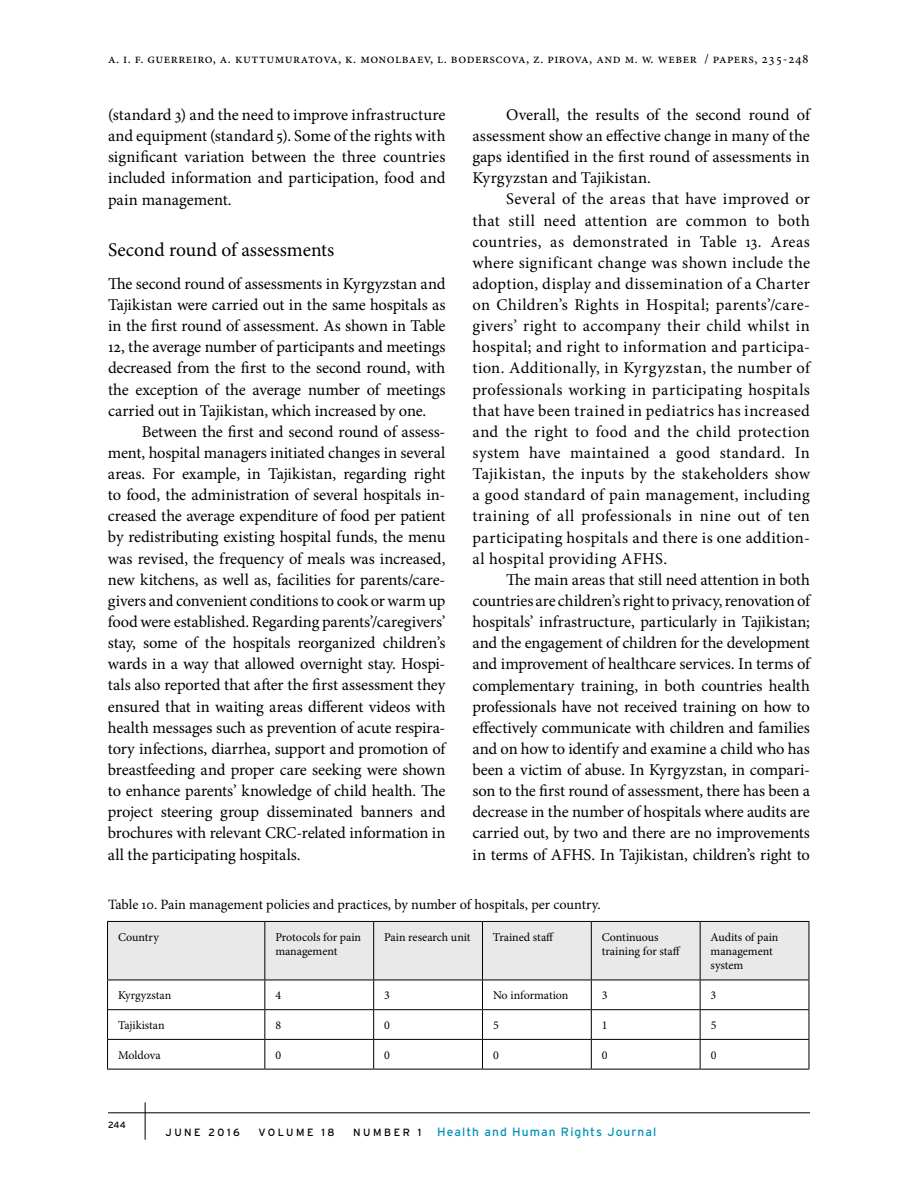
<style>
.page{position:relative;width:918px;height:1188px;background:#fff}
.page>*{position:absolute;margin:0;border:0;box-sizing:border-box;transform-origin:0 0}
.t1{font:19.5px "Minion Pro";color:#000}
.t2{font:16.5px/21.1px "Minion Pro";letter-spacing:-.005em;color:#000;text-align:justify}
.t3{font:14.25px "Minion Pro";letter-spacing:-.01em;color:#000}
.t4{font:13.5px "Minion Pro";letter-spacing:.035em;color:#000}
.t5{font:12px/14.4px "Minion Pro";letter-spacing:-.015em;color:#000}
.t6{font:12px "Interstate";letter-spacing:.09em;color:#0090ba}
.t7{font:10.5px "Interstate";letter-spacing:.24em;color:#000}
.t8{font:9px "Interstate";color:#000}
.s1{font-size:10.5px;color:#000}
</style>
<div class="page">
<hr style="left:108px;top:1113px;width:702px;height:1px;background:#000">
<hr style="left:145px;top:1102px;width:1px;height:38px;background:#000">
<svg style="left:107px;top:921px;width:703px;height:148px"></svg>
<hr style="left:107px;top:1069px;width:158px;height:1px;background:#000">
<hr style="left:265px;top:1069px;width:109px;height:1px;background:#000">
<hr style="left:374px;top:1069px;width:108px;height:1px;background:#000">
<hr style="left:482px;top:1069px;width:109px;height:1px;background:#000">
<hr style="left:591px;top:1069px;width:109px;height:1px;background:#000">
<hr style="left:700px;top:1069px;width:109px;height:1px;background:#000">
<p class="t4" style="left:108px;top:50px;width:702px">A. I. F. Guerreiro, A. Kuttumuratova, K. Monolbaev, L. Boderscova, Z. Pirova, and M. W. Weber / papers, 235-248</p>
<p class="t2" style="left:108px;top:104px;width:339px">(standard 3) and the need to improve infrastructure and equipment (standard 5). Some of the rights with significant variation between the three countries included information and participation, food and pain management.</p>
<p class="t1" style="left:108px;top:236px;width:228px">Second round of assessments</p>
<p class="t2" style="left:108px;top:273px;width:339px">The second round of assessments in Kyrgyzstan and Tajikistan were carried out in the same hospitals as in the first round of assessment. As shown in Table 12, the average number of participants and meetings decreased from the first to the second round, with the exception of the average number of meetings carried out in Tajikistan, which increased by one.</p>
<p class="t2" style="left:108px;top:421px;width:341px;text-indent:34px">Between the first and second round of assess&shy;ment, hospital managers initiated changes in several areas. For example, in Tajikistan, regarding right to food, the administration of several hospitals in&shy;creased the average expenditure of food per patient by redistributing existing hospital funds, the menu was revised, the frequency of meals was increased, new kitchens, as well as, facilities for parents/care&shy;givers and convenient conditions to cook or warm up food were established. Regarding parents’/caregivers’ stay, some of the hospitals reorganized children’s wards in a way that allowed overnight stay. Hospi&shy;tals also reported that after the first assessment they ensured that in waiting areas different videos with health messages such as prevention of acute respira&shy;tory infections, diarrhea, support and promotion of breastfeeding and proper care seeking were shown to enhance parents’ knowledge of child health. The project steering group disseminated banners and brochures with relevant CRC-related information in all the participating hospitals.</p>
<p class="t2" style="left:472px;top:104px;width:341px;text-indent:34px">Overall, the results of the second round of assessment show an effective change in many of the gaps identified in the first round of assessments in Kyrgyzstan and Tajikistan.</p>
<p class="t2" style="left:472px;top:189px;width:341px;text-indent:34px">Several of the areas that have improved or that still need attention are common to both countries, as demonstrated in Table 13. Areas where significant change was shown include the adoption, display and dissemination of a Charter on Children’s Rights in Hospital; parents’/care&shy;givers’ right to accompany their child whilst in hospital; and right to information and participa&shy;tion. Additionally, in Kyrgyzstan, the number of professionals working in participating hospitals that have been trained in pediatrics has increased and the right to food and the child protection system have maintained a good standard. In Tajikistan, the inputs by the stakeholders show a good standard of pain management, including training of all professionals in nine out of ten participating hospitals and there is one addition&shy;al hospital providing AFHS.</p>
<p class="t2" style="left:472px;top:569px;width:341px;text-indent:34px">The main areas that still need attention in both countries are children’s right to privacy, renovation of hospitals’ infrastructure, particularly in Tajikistan; and the engagement of children for the development and improvement of healthcare services. In terms of complementary training, in both countries health professionals have not received training on how to effectively communicate with children and families and on how to identify and examine a child who has been a victim of abuse. In Kyrgyzstan, in compari&shy;son to the first round of assessment, there has been a decrease in the number of hospitals where audits are carried out, by two and there are no improvements in terms of AFHS. In Tajikistan, children’s right to</p>
<p class="t3" style="left:108px;top:895px;width:494px">Table 10. Pain management policies and practices, by number of hospitals, per country.</p>
<p class="t5" style="left:118px;top:930px;width:43px">Country</p>
<p class="t5" style="left:275px;top:930px;width:87px">Protocols for pain management</p>
<p class="t5" style="left:384px;top:930px;width:88px">Pain research unit</p>
<p class="t5" style="left:493px;top:930px;width:63px">Trained staff</p>
<p class="t5" style="left:602px;top:930px;width:80px">Continuous training for staff</p>
<p class="t5" style="left:711px;top:930px;width:69px">Audits of pain management system</p>
<p class="t5" style="left:118px;top:988px;width:55px">Kyrgyzstan</p>
<p class="t5" style="left:275px;top:988px;width:7px">4</p>
<p class="t5" style="left:384px;top:988px;width:7px">3</p>
<p class="t5" style="left:493px;top:988px;width:77px">No information</p>
<p class="t5" style="left:602px;top:988px;width:7px">3</p>
<p class="t5" style="left:711px;top:988px;width:7px">3</p>
<p class="t5" style="left:118px;top:1018px;width:48px">Tajikistan</p>
<p class="t5" style="left:275px;top:1018px;width:7px">8</p>
<p class="t5" style="left:384px;top:1018px;width:7px">0</p>
<p class="t5" style="left:493px;top:1018px;width:7px">5</p>
<p class="t5" style="left:602px;top:1018px;width:7px">1</p>
<p class="t5" style="left:711px;top:1018px;width:7px">5</p>
<p class="t5" style="left:118px;top:1048px;width:44px">Moldova</p>
<p class="t5" style="left:275px;top:1048px;width:7px">0</p>
<p class="t5" style="left:384px;top:1048px;width:7px">0</p>
<p class="t5" style="left:493px;top:1048px;width:7px">0</p>
<p class="t5" style="left:602px;top:1048px;width:7px">0</p>
<p class="t5" style="left:711px;top:1048px;width:7px">0</p>
<p class="t8" style="left:108px;top:1119px;width:19px">244</p>
<p class="t7" style="left:166px;top:1126px;width:76px">JUNE 2016</p>
<p class="t7" style="left:258px;top:1126px;width:78px">VOLUME 18</p>
<p class="t6" style="left:353px;top:1124px;width:305px"><span class="s1">NUMBER 1</span> Health and Human Rights Journal</p>
</div>
